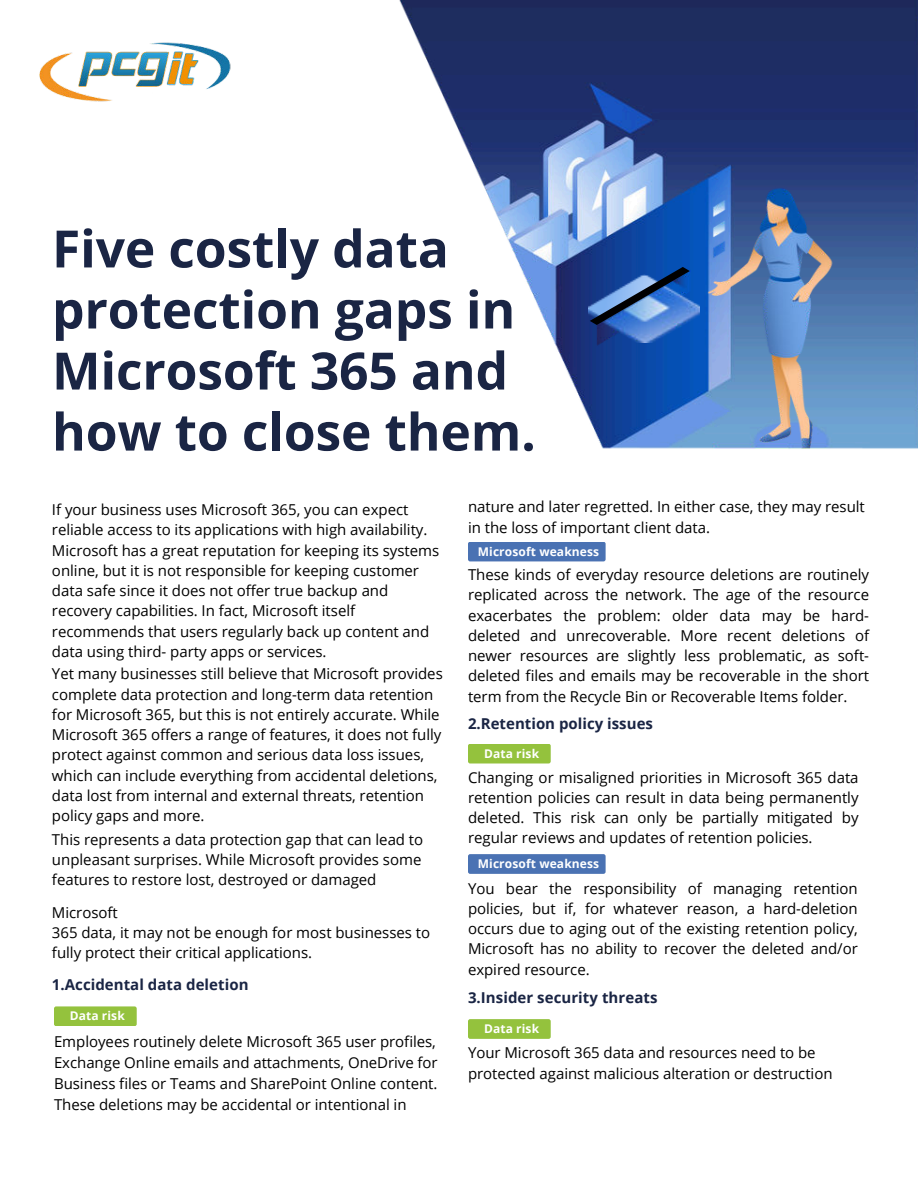
<style>
.page{position:relative;width:918px;height:1188px;background:#fff}
.page>*{position:absolute;margin:0;border:0;box-sizing:border-box;transform-origin:0 0}
.t1{font:700 51.6px/61.1px "Open Sans";letter-spacing:-.005em;color:#1a2544}
.t2{font:15px/20.2px "Open Sans";letter-spacing:-.005em;color:#000}
.t3{font:700 15px "Open Sans";letter-spacing:.005em;color:#1a2544}
.t4{font:700 12px "Open Sans";letter-spacing:.01em;color:#fff}
</style>
<div class="page">
<img style="left:399px;top:0;width:519px;height:449px">
<img style="left:582px;top:262px;width:116px;height:92px">
<img style="left:602px;top:285px;width:97px;height:57px">
<img style="left:590px;top:267px;width:100px;height:58px">
<img style="left:700px;top:180px;width:140px;height:269px">
<div style="left:54px;top:1006px;width:83px;height:20px;background:#94c23d;border-radius:2px"></div>
<div style="left:468px;top:542px;width:138px;height:19px;background:#4a72b3;border-radius:2px"></div>
<div style="left:468px;top:854px;width:138px;height:20px;background:#4a72b3;border-radius:2px"></div>
<div style="left:468px;top:744px;width:83px;height:19px;background:#94c23d;border-radius:2px"></div>
<div style="left:468px;top:1019px;width:83px;height:20px;background:#94c23d;border-radius:2px"></div>
<img style="left:39px;top:42px;width:192px;height:60px">
<h1 class="t1" style="left:52px;top:217px;width:485px">Five costly data protection gaps in<br>Microsoft 365 and how to close them.</h1>
<p class="t2" style="left:52px;top:499px;width:389px">If your business uses Microsoft 365, you can expect reliable access to its applications with high availability.<br>Microsoft has a great reputation for keeping its systems online, but it is not responsible for keeping customer data safe since it does not offer true backup and recovery capabilities. In fact, Microsoft itself recommends that users regularly back up content and data using third- party apps or services.</p>
<p class="t2" style="left:52px;top:663px;width:392px">Yet many businesses still believe that Microsoft provides complete data protection and long-term data retention for Microsoft 365, but this is not entirely accurate. While Microsoft 365 offers a range of features, it does not fully protect against common and serious data loss issues, which can include everything from accidental deletions, data lost from internal and external threats, retention policy gaps and more.</p>
<p class="t2" style="left:52px;top:829px;width:373px">This represents a data protection gap that can lead to unpleasant surprises. While Microsoft provides some features to restore lost, destroyed or damaged</p>
<p class="t2" style="left:52px;top:902px;width:380px">Microsoft<br>365 data, it may not be enough for most businesses to fully protect their critical applications.</p>
<p class="t3" style="left:52px;top:974px;width:198px">1.Accidental data deletion</p>
<p class="t4" style="left:70px;top:1007px;width:57px">Data risk</p>
<p class="t2" style="left:54px;top:1030px;width:385px;line-height:21px;text-align:justify">Employees routinely delete Microsoft 365 user profiles, Exchange Online emails and attachments, OneDrive for Business files or Teams and SharePoint Online content.<br>These deletions may be accidental or intentional in</p>
<p class="t2" style="left:468px;top:495px;width:398px;line-height:21px">nature and later regretted. In either case, they may result in the loss of important client data.</p>
<p class="t2" style="left:468px;top:564px;width:403px;text-align:justify">These kinds of everyday resource deletions are routinely replicated across the network. The age of the resource exacerbates the problem: older data may be hard&shy;deleted and unrecoverable. More recent deletions of newer resources are slightly less problematic, as soft&shy;deleted files and emails may be recoverable in the short term from the Recycle Bin or Recoverable Items folder.</p>
<p class="t3" style="left:468px;top:713px;width:186px">2.Retention policy issues</p>
<p class="t4" style="left:478px;top:543px;width:123px">Microsoft weakness</p>
<p class="t4" style="left:484px;top:745px;width:57px">Data risk</p>
<p class="t2" style="left:468px;top:767px;width:392px;text-align:justify">Changing or misaligned priorities in Microsoft 365 data retention policies can result in data being permanently deleted. This risk can only be partially mitigated by regular reviews and updates of retention policies.</p>
<p class="t4" style="left:478px;top:855px;width:123px">Microsoft weakness</p>
<p class="t2" style="left:468px;top:878px;width:391px;text-align:justify">You bear the responsibility of managing retention policies, but if, for whatever reason, a hard-deletion occurs due to aging out of the existing retention policy, Microsoft has no ability to recover the deleted and/or expired resource.</p>
<p class="t3" style="left:468px;top:987px;width:191px">3.Insider security threats</p>
<p class="t4" style="left:484px;top:1020px;width:57px">Data risk</p>
<p class="t2" style="left:468px;top:1041px;width:366px;line-height:21px">Your Microsoft 365 data and resources need to be protected against malicious alteration or destruction</p>
</div>
